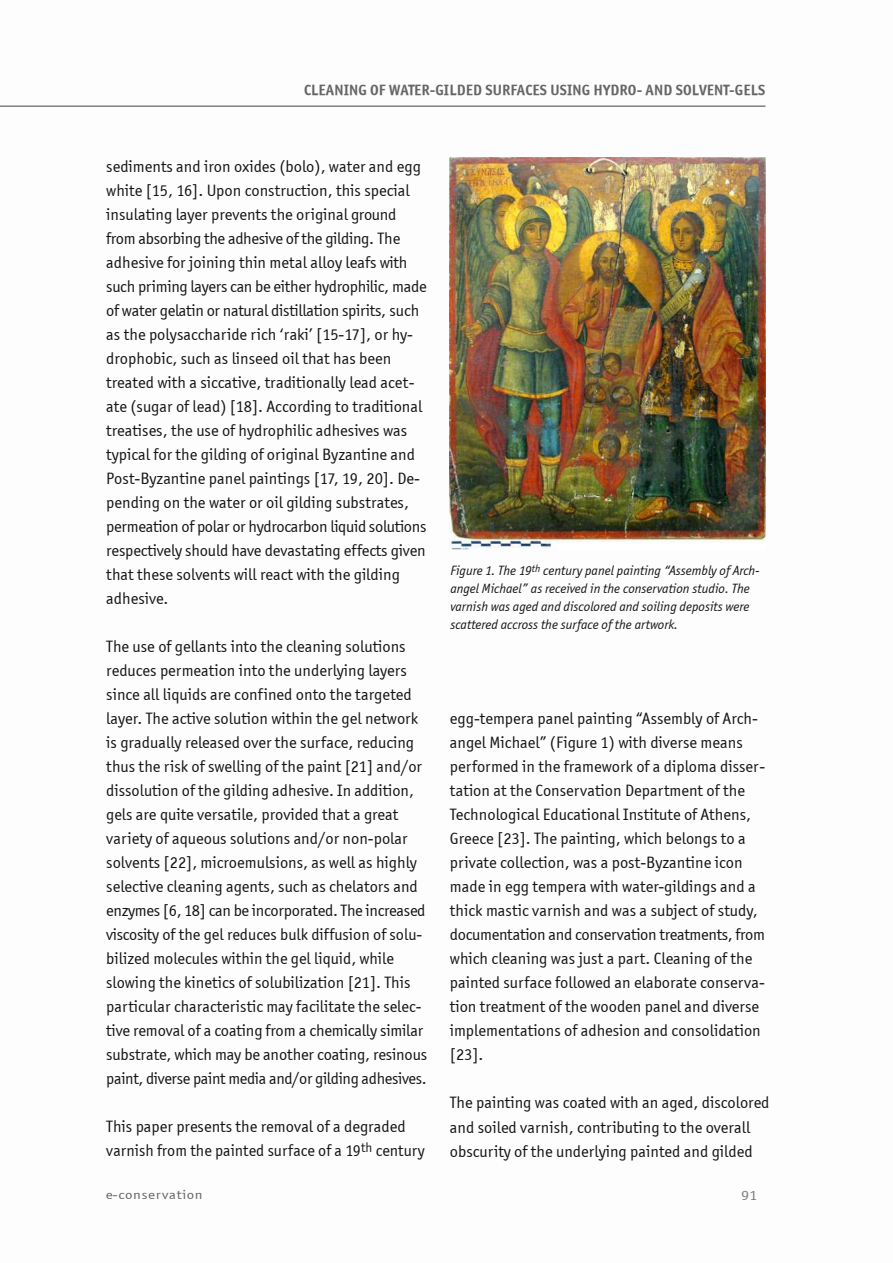
<style>
.page{position:relative;width:893px;height:1263px;background:#fff}
.page>*{position:absolute;margin:0;border:0;box-sizing:border-box;transform-origin:0 0}
.t1{font:16.5px/24px "Officina Sans ITCTT Book";color:#161413}
.t2{font:15px "Officina Sans ITCTT Bold";letter-spacing:.01em;color:#666}
.t3{font:14.1px "Officina Sans ITCTT Book";color:#7f7f7f;scale:1.18 1}
.t4{font:italic 13.5px/18px "Officina Sans ITCTT Book";color:#161413}
.t5{font:12.75px "Officina Sans ITCTT Book";letter-spacing:.04em;color:#666;scale:1.18 1}
</style>
<div class="page">
<hr style="left:0;top:105px;width:765px;height:2px;background:#7f7f7f">
<img style="left:450px;top:157px;width:316px;height:392px">
<p class="t2" style="left:304px;top:84px;width:463px">CLEANING OF WATER‐GILDED SURFACES USING HYDRO‐ AND SOLVENT‐GELS</p>
<p class="t1" style="left:106px;top:156px;width:322px">sediments and iron oxides (bolo), water and egg white [15, 16]. Upon construction, this special insulating layer prevents the original ground from absorbing the adhesive of the gilding. The adhesive for joining thin metal alloy leafs with such priming layers can be either hydrophilic, made of water gelatin or natural distillation spirits, such as the polysaccharide rich ‘raki’ [15‐17], or hy‐ drophobic, such as linseed oil that has been treated with a siccative, traditionally lead acet‐ ate (sugar of lead) [18]. According to traditional treatises, the use of hydrophilic adhesives was typical for the gilding of original Byzantine and Post‐Byzantine panel paintings [17, 19, 20]. De‐ pending on the water or oil gilding substrates, permeation of polar or hydrocarbon liquid solutions respectively should have devastating effects given that these solvents will react with the gilding adhesive.</p>
<p class="t1" style="left:106px;top:636px;width:322px">The use of gellants into the cleaning solutions reduces permeation into the underlying layers since all liquids are confined onto the targeted layer. The active solution within the gel network is gradually released over the surface, reducing thus the risk of swelling of the paint [21] and/or dissolution of the gilding adhesive. In addition, gels are quite versatile, provided that a great variety of aqueous solutions and/or non‐polar solvents [22], microemulsions, as well as highly selective cleaning agents, such as chelators and enzymes [6, 18] can be incorporated. The increased viscosity of the gel reduces bulk diffusion of solu‐ bilized molecules within the gel liquid, while slowing the kinetics of solubilization [21]. This particular characteristic may facilitate the selec‐ tive removal of a coating from a chemically similar substrate, which may be another coating, resinous paint, diverse paint media and/or gilding adhesives.</p>
<p class="t1" style="left:106px;top:1116px;width:320px">This paper presents the removal of a degraded varnish from the painted surface of a 19<sup>th</sup> century</p>
<p class="t4" style="left:450px;top:563px;width:310px">Figure 1. The 19<sup>th</sup> century panel painting “Assembly of Arch‐ angel Michael” as received in the conservation studio. The varnish was aged and discolored and soiling deposits were scattered accross the surface of the artwork.</p>
<p class="t1" style="left:450px;top:708px;width:317px">egg‐tempera panel painting “Assembly of Arch‐ angel Michael” (Figure 1) with diverse means performed in the framework of a diploma disser‐ tation at the Conservation Department of the Technological Educational Institute of Athens, Greece [23]. The painting, which belongs to a private collection, was a post‐Byzantine icon made in egg tempera with water‐gildings and a thick mastic varnish and was a subject of study, documentation and conservation treatments, from which cleaning was just a part. Cleaning of the painted surface followed an elaborate conserva‐ tion treatment of the wooden panel and diverse implementations of adhesion and consolidation [23].</p>
<p class="t1" style="left:450px;top:1092px;width:321px">The painting was coated with an aged, discolored and soiled varnish, contributing to the overall obscurity of the underlying painted and gilded</p>
<p class="t5" style="left:106px;top:1189px;width:84px">e‐conservation</p>
<p class="t3" style="left:741px;top:1189px;width:15px">91</p>
</div>
